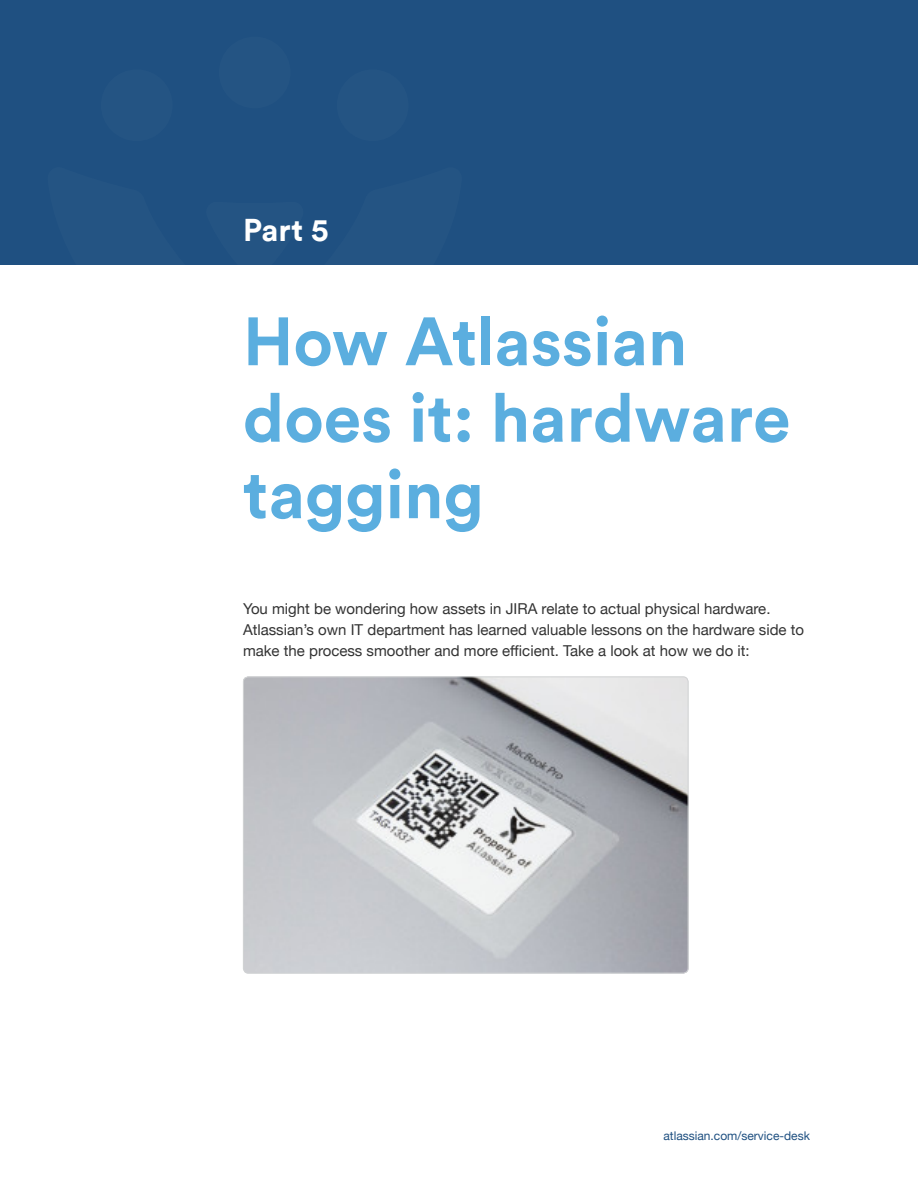
<style>
.page{position:relative;width:918px;height:1188px;background:#fff}
.page>*{position:absolute;margin:0;border:0;box-sizing:border-box;transform-origin:0 0}
.t1{font:700 67.5px/76.5px "Circular";color:#5baedf}
.t2{font:700 31.5px "Circular";color:#fff}
.t3{font:15px/21px "Helvetica Neue";color:#333}
.t4{font:12px "Helvetica Neue";color:#1f5081}
</style>
<div class="page">
<div style="left:0;top:0;width:918px;height:265px;background:#1f5081"></div>
<div style="left:101px;top:69px;width:72px;height:72px;background:#245483;border-radius:50%"></div>
<div style="left:337px;top:69px;width:72px;height:72px;background:#245483;border-radius:50%"></div>
<div style="left:219px;top:37px;width:72px;height:71px;background:#245483;border-radius:50%"></div>
<img style="left:245px;top:678px;width:442px;height:294px">
<div style="left:243px;top:676px;width:446px;height:298px;border:1px solid #d1d3d4;border-radius:5px"></div>
<h2 class="t2" style="left:243px;top:210px;width:87px">Part 5</h2>
<h1 class="t1" style="left:243px;top:302px;width:549px">How Atlassian does it: hardware tagging</h1>
<p class="t3" style="left:243px;top:599px;width:563px">You might be wondering how assets in JIRA relate to actual physical hardware.<br>Atlassian’s own IT department has learned valuable lessons on the hardware side to make the process smoother and more efficient. Take a look at how we do it:</p>
<p class="t4" style="left:664px;top:1127px;width:148px">atlassian.com/service-desk</p>
</div>
